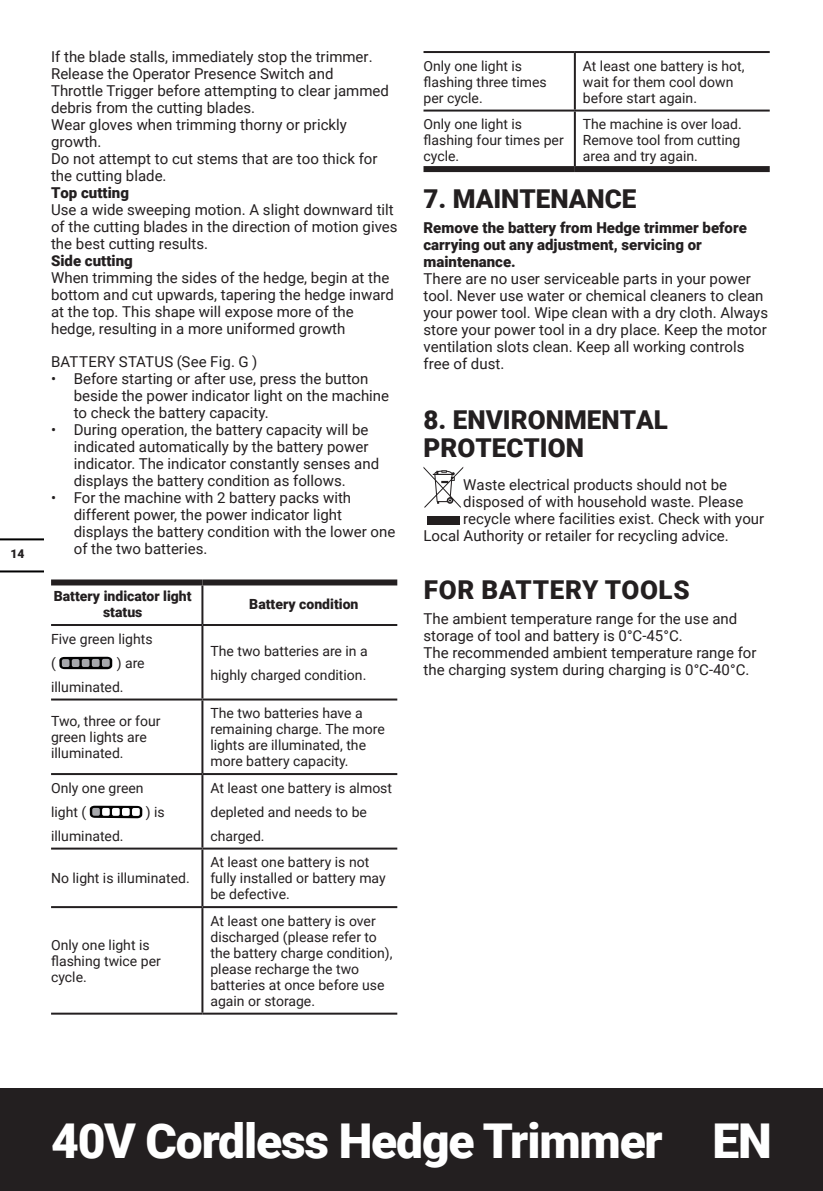
<style>
.page{position:relative;width:823px;height:1191px;background:#fff}
.page>*{position:absolute;margin:0;border:0;box-sizing:border-box;transform-origin:0 0}
.t1{font:900 48px "Roboto";letter-spacing:-.025em;color:#fff}
.t2{font:900 26px/28px "Roboto";color:#231f20}
.t3{font:900 26px "Roboto";letter-spacing:.025em;color:#231f20}
.t4{font:15px/17px "Roboto";color:#231f20}
.t5{font:900 15px/17px "Roboto";color:#231f20}
.t6{font:14px/16px "Roboto";color:#231f20}
.t7{font:900 14px/16px "Roboto";color:#231f20;text-align:center}
.t8{font:900 12px "Roboto";color:#231f20}
</style>
<div class="page">
<div style="left:0;top:1089px;width:822px;height:102px;background:#231f20"></div>
<hr style="left:0;top:570px;width:43px;height:2px;background:#000">
<hr style="left:0;top:538px;width:43px;height:2px;background:#000">
<hr style="left:51px;top:624px;width:151px;height:2px;background:#231f20">
<hr style="left:202px;top:624px;width:195px;height:2px;background:#231f20">
<hr style="left:51px;top:698px;width:151px;height:2px;background:#231f20">
<hr style="left:202px;top:698px;width:195px;height:2px;background:#231f20">
<hr style="left:51px;top:773px;width:151px;height:2px;background:#231f20">
<hr style="left:202px;top:773px;width:195px;height:2px;background:#231f20">
<hr style="left:51px;top:847px;width:151px;height:2px;background:#231f20">
<hr style="left:202px;top:847px;width:195px;height:2px;background:#231f20">
<div style="left:51px;top:579px;width:151px;height:6px;background:#231f20"></div>
<div style="left:202px;top:579px;width:195px;height:6px;background:#231f20"></div>
<hr style="left:51px;top:906px;width:151px;height:2px;background:#231f20">
<hr style="left:202px;top:906px;width:195px;height:2px;background:#231f20">
<hr style="left:51px;top:1012px;width:151px;height:2px;background:#231f20">
<hr style="left:202px;top:1012px;width:195px;height:2px;background:#231f20">
<hr style="left:201px;top:585px;width:2px;height:39px;background:#231f20">
<hr style="left:201px;top:626px;width:2px;height:72px;background:#231f20">
<hr style="left:201px;top:700px;width:2px;height:73px;background:#231f20">
<hr style="left:201px;top:775px;width:2px;height:72px;background:#231f20">
<hr style="left:201px;top:849px;width:2px;height:57px;background:#231f20">
<hr style="left:201px;top:908px;width:2px;height:104px;background:#231f20">
<svg style="left:59px;top:657px;width:53px;height:12px"></svg>
<svg style="left:90px;top:805px;width:52px;height:13px"></svg>
<div style="left:423px;top:166px;width:151px;height:6px;background:#231f20"></div>
<div style="left:574px;top:166px;width:195px;height:6px;background:#231f20"></div>
<hr style="left:423px;top:51px;width:151px;height:2px;background:#231f20">
<hr style="left:574px;top:51px;width:195px;height:2px;background:#231f20">
<hr style="left:423px;top:110px;width:151px;height:2px;background:#231f20">
<hr style="left:574px;top:110px;width:195px;height:2px;background:#231f20">
<hr style="left:573px;top:53px;width:2px;height:57px;background:#231f20">
<hr style="left:573px;top:112px;width:2px;height:54px;background:#231f20">
<svg style="left:423px;top:466px;width:40px;height:42px"></svg>
<div style="left:426px;top:516px;width:33px;height:8px;background:#231f20"></div>
<p class="t8" style="left:11px;top:548px;width:15px">14</p>
<p class="t4" style="left:51px;top:49px;width:339px">If the blade stalls, immediately stop the trimmer.<br>Release the Operator Presence Switch and Throttle Trigger before attempting to clear jammed debris from the cutting blades.<br>Wear gloves when trimming thorny or prickly growth.<br>Do not attempt to cut stems that are too thick for the cutting blade.</p>
<p class="t5" style="left:51px;top:186px;width:79px">Top cutting</p>
<p class="t4" style="left:51px;top:202px;width:348px">Use a wide sweeping motion. A slight downward tilt of the cutting blades in the direction of motion gives the best cutting results.</p>
<p class="t5" style="left:51px;top:253px;width:83px">Side cutting</p>
<p class="t4" style="left:51px;top:270px;width:344px">When trimming the sides of the hedge, begin at the bottom and cut upwards, tapering the hedge inward at the top. This shape will expose more of the hedge, resulting in a more uniformed growth</p>
<p class="t4" style="left:51px;top:354px;width:208px">BATTERY STATUS (See Fig. G )</p>
<p class="t4" style="left:74px;top:371px;width:317px;text-indent:-23px">• Before starting or after use, press the button beside the power indicator light on the machine to check the battery capacity.</p>
<p class="t4" style="left:74px;top:422px;width:307px;text-indent:-23px">• During operation, the battery capacity will be indicated automatically by the battery power indicator. The indicator constantly senses and displays the battery condition as follows.</p>
<p class="t4" style="left:74px;top:490px;width:323px;text-indent:-23px">• For the machine with 2 battery packs with different power, the power indicator light displays the battery condition with the lower one of the two batteries.</p>
<p class="t7" style="left:54px;top:587px;width:139px">Battery indicator light status</p>
<p class="t7" style="left:249px;top:595px;width:111px">Battery condition</p>
<p class="t6" style="left:51px;top:627px;width:103px;line-height:24px">Five green lights (</p>
<p class="t6" style="left:51px;top:651px;width:95px;line-height:24px;text-indent:66px">) are illuminated.</p>
<p class="t6" style="left:210px;top:639px;width:159px;line-height:24px">The two batteries are in a highly charged condition.</p>
<p class="t6" style="left:51px;top:714px;width:111px">Two, three or four green lights are illuminated.</p>
<p class="t6" style="left:210px;top:706px;width:176px">The two batteries have a remaining charge. The more lights are illuminated, the more battery capacity.</p>
<p class="t6" style="left:51px;top:776px;width:94px;line-height:24px">Only one green light (</p>
<p class="t6" style="left:210px;top:776px;width:183px;line-height:24px">At least one battery is almost depleted and needs to be charged.</p>
<p class="t6" style="left:146px;top:804px;width:20px">) is</p>
<p class="t6" style="left:51px;top:828px;width:74px">illuminated.</p>
<p class="t6" style="left:51px;top:871px;width:140px">No light is illuminated.</p>
<p class="t6" style="left:51px;top:937px;width:111px">Only one light is flashing twice per cycle.</p>
<p class="t6" style="left:210px;top:855px;width:177px">At least one battery is not fully installed or battery may be defective.</p>
<p class="t6" style="left:210px;top:913px;width:183px">At least one battery is over discharged (please refer to the battery charge condition), please recharge the two batteries at once before use again or storage.</p>
<p class="t6" style="left:423px;top:59px;width:125px">Only one light is flashing three times per cycle.</p>
<p class="t6" style="left:582px;top:59px;width:163px">At least one battery is hot, wait for them cool down before start again.</p>
<p class="t6" style="left:423px;top:117px;width:142px">Only one light is flashing four times per cycle.</p>
<p class="t6" style="left:582px;top:117px;width:160px;text-align:justify">The machine is over load.<br>Remove tool from cutting area and try again.</p>
<h2 class="t2" style="left:423px;top:187px;width:214px">7. MAINTENANCE</h2>
<p class="t5" style="left:423px;top:219px;width:325px">Remove the battery from Hedge trimmer before carrying out any adjustment, servicing or maintenance.</p>
<p class="t4" style="left:423px;top:271px;width:346px">There are no user serviceable parts in your power tool. Never use water or chemical cleaners to clean your power tool. Wipe clean with a dry cloth. Always store your power tool in a dry place. Keep the motor ventilation slots clean. Keep all working controls free of dust.</p>
<h2 class="t2" style="left:423px;top:408px;width:246px">8. ENVIRONMENTAL<br>PROTECTION</h2>
<p class="t4" style="left:463px;top:477px;width:265px">Waste electrical products should not be</p>
<p class="t4" style="left:463px;top:494px;width:281px">disposed of with household waste. Please</p>
<p class="t4" style="left:463px;top:511px;width:302px">recycle where facilities exist. Check with your</p>
<p class="t4" style="left:423px;top:528px;width:306px">Local Authority or retailer for recycling advice.</p>
<h2 class="t3" style="left:423px;top:579px;width:267px">FOR BATTERY TOOLS</h2>
<p class="t4" style="left:423px;top:611px;width:334px">The ambient temperature range for the use and storage of tool and battery is 0°C-45°C.<br>The recommended ambient temperature range for the charging system during charging is 0°C-40°C.</p>
<h1 class="t1" style="left:51px;top:1120px;width:722px">40V Cordless Hedge Trimmer EN</h1>
</div>
